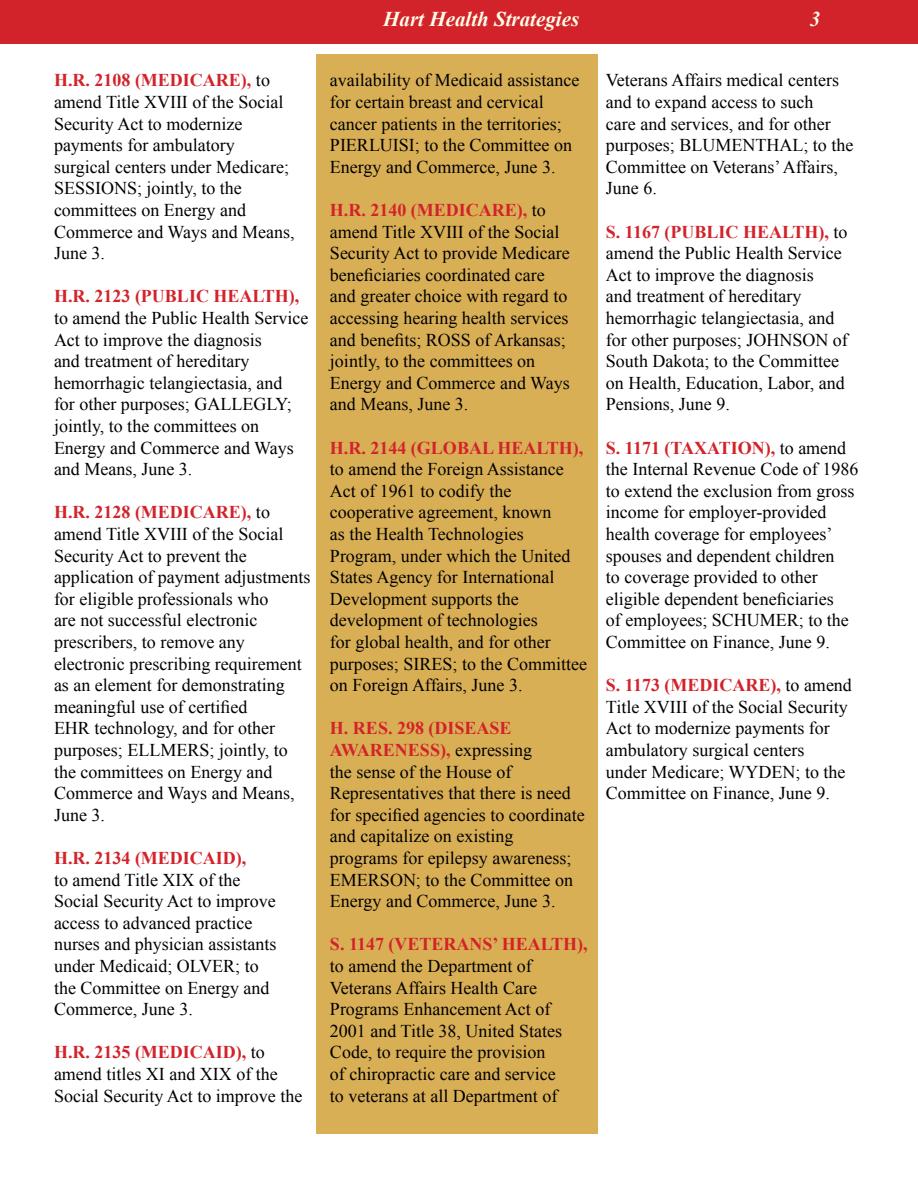
<style>
.page{position:relative;width:918px;height:1188px;background:#fff}
.page>*{position:absolute;margin:0;border:0;box-sizing:border-box;transform-origin:0 0}
.t1{font:italic 700 21px "Times New Roman";color:#fffde8}
.t2{font:18px/21.6px "Times New Roman";color:#000}
.t3{font:700 18px "Times New Roman";color:#d2232a}
.s1{font-weight:700;color:#d2232a}
</style>
<div class="page">
<div style="left:316px;top:54px;width:282px;height:1080px;background:#d9af56"></div>
<div style="left:0;top:0;width:918px;height:43px;background:#d2232a"></div>
<p class="t2" style="left:54px;top:69px;width:242px"><span class="s1">H.R. 2108 (MEDICARE),</span> to amend Title XVIII of the Social<br>Security Act to modernize payments for ambulatory surgical centers under Medicare;<br>SESSIONS; jointly, to the committees on Energy and<br>Commerce and Ways and Means,<br>June 3.</p>
<p class="t3" style="left:54px;top:284px;width:247px">H.R. 2123 (PUBLIC HEALTH),</p>
<p class="t2" style="left:54px;top:307px;width:256px">to amend the Public Health Service<br>Act to improve the diagnosis<br>and treatment of hereditary hemorrhagic telangiectasia, and<br>for other purposes; GALLEGLY; jointly, to the committees on<br>Energy and Commerce and Ways and Means, June 3.</p>
<p class="t2" style="left:54px;top:501px;width:258px"><span class="s1">H.R. 2128 (MEDICARE),</span> to amend Title XVIII of the Social<br>Security Act to prevent the application of payment adjustments for eligible professionals who<br>are not successful electronic prescribers, to remove any electronic prescribing requirement as an element for demonstrating meaningful use of certified<br>EHR technology, and for other purposes; ELLMERS; jointly, to the committees on Energy and<br>Commerce and Ways and Means,<br>June 3.</p>
<p class="t3" style="left:54px;top:846px;width:194px">H.R. 2134 (MEDICAID),</p>
<p class="t2" style="left:54px;top:869px;width:224px">to amend Title XIX of the<br>Social Security Act to improve access to advanced practice nurses and physician assistants under Medicaid; OLVER; to the Committee on Energy and<br>Commerce, June 3.</p>
<p class="t2" style="left:54px;top:1041px;width:250px"><span class="s1">H.R. 2135 (MEDICAID),</span> to amend titles XI and XIX of the<br>Social Security Act to improve the</p>
<p class="t1" style="left:383px;top:5px;width:198px">Hart Health Strategies</p>
<p class="t1" style="left:810px;top:5px;width:12px">3</p>
<p class="t2" style="left:330px;top:69px;width:251px">availability of Medicaid assistance for certain breast and cervical cancer patients in the territories; PIERLUISI; to the Committee on Energy and Commerce, June 3.</p>
<p class="t2" style="left:330px;top:199px;width:241px"><span class="s1">H.R. 2140 (MEDICARE),</span> to amend Title XVIII of the Social<br>Security Act to provide Medicare beneficiaries coordinated care and greater choice with regard to accessing hearing health services and benefits; ROSS of Arkansas; jointly, to the committees on<br>Energy and Commerce and Ways and Means, June 3.</p>
<p class="t3" style="left:330px;top:435px;width:255px">H.R. 2144 (GLOBAL HEALTH),</p>
<p class="t2" style="left:330px;top:458px;width:259px">to amend the Foreign Assistance<br>Act of 1961 to codify the cooperative agreement, known<br>as the Health Technologies<br>Program, under which the United<br>States Agency for International<br>Development supports the development of technologies<br>for global health, and for other purposes; SIRES; to the Committee on Foreign Affairs, June 3.</p>
<p class="t2" style="left:330px;top:717px;width:256px"><span class="s1">H. RES. 298 (DISEASE<br>AWARENESS),</span> expressing<br>the sense of the House of<br>Representatives that there is need for specified agencies to coordinate and capitalize on existing programs for epilepsy awareness;<br>EMERSON; to the Committee on<br>Energy and Commerce, June 3.</p>
<p class="t3" style="left:330px;top:932px;width:259px">S. 1147 (VETERANS’ HEALTH),</p>
<p class="t2" style="left:330px;top:955px;width:234px">to amend the Department of<br>Veterans Affairs Health Care<br>Programs Enhancement Act of<br>2001 and Title 38, United States<br>Code, to require the provision of chiropractic care and service to veterans at all Department of</p>
<p class="t2" style="left:606px;top:69px;width:249px">Veterans Affairs medical centers and to expand access to such<br>care and services, and for other purposes; BLUMENTHAL; to the<br>Committee on Veterans’ Affairs,<br>June 6.</p>
<p class="t2" style="left:606px;top:221px;width:243px"><span class="s1">S. 1167 (PUBLIC HEALTH),</span> to amend the Public Health Service<br>Act to improve the diagnosis<br>and treatment of hereditary hemorrhagic telangiectasia, and for other purposes; JOHNSON of<br>South Dakota; to the Committee on Health, Education, Labor, and<br>Pensions, June 9.</p>
<p class="t2" style="left:606px;top:437px;width:254px"><span class="s1">S. 1171 (TAXATION),</span> to amend the Internal Revenue Code of 1986 to extend the exclusion from gross income for employer-provided health coverage for employees’ spouses and dependent children<br>to coverage provided to other eligible dependent beneficiaries<br>of employees; SCHUMER; to the<br>Committee on Finance, June 9.</p>
<p class="t2" style="left:606px;top:674px;width:248px"><span class="s1">S. 1173 (MEDICARE),</span> to amend<br>Title XVIII of the Social Security<br>Act to modernize payments for ambulatory surgical centers<br>under Medicare; WYDEN; to the<br>Committee on Finance, June 9.</p>
</div>
